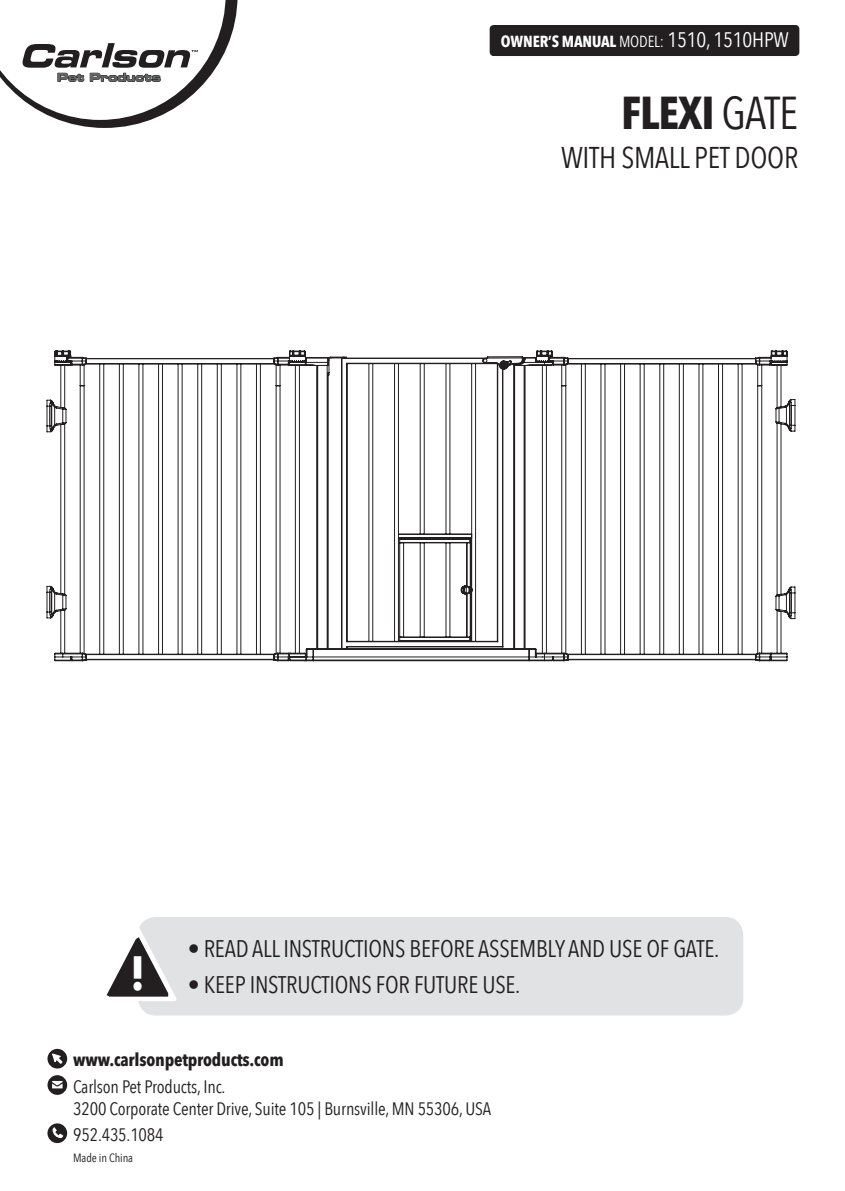
<style>
.page{position:relative;width:845px;height:1191px;background:#fff}
.page>*{position:absolute;margin:0;border:0;box-sizing:border-box;transform-origin:0 0}
.t1{font:700 48px "Avenir Next Condensed";color:#fff}
.t2{font:700 46px "Avenir Next Condensed";letter-spacing:-.025em;color:#231f20}
.t3{font:30px "Avenir Next Condensed";letter-spacing:-.01em;color:#231f20}
.Body__0625_space_aft{font:24px "Avenir Next Condensed";letter-spacing:-.01em;color:#231f20}
.t4{font:18px "Avenir Next Condensed";letter-spacing:-.01em;color:#231f20}
.t5{font:700 18px "Avenir Next Condensed";letter-spacing:-.01em;color:#231f20}
.t6{font:700 16px "Avenir Next Condensed";letter-spacing:-.01em;color:#fff}
.t7{font:12px "Avenir Next Condensed";letter-spacing:-.01em;color:#231f20}
.s1{font-weight:400}
.s2{font-weight:400;font-size:21px}
</style>
<div class="page">
<svg style="left:46px;top:350px;width:750px;height:312px"></svg>
<svg style="left:0;top:0;width:238px;height:128px"></svg>
<div style="left:490px;top:25px;width:309px;height:31px;background:#231f20;border-radius:4px"></div>
<svg style="left:47px;top:1048px;width:20px;height:20px"></svg>
<svg style="left:51px;top:1052px;width:13px;height:13px"></svg>
<div style="left:47px;top:1123px;width:20px;height:20px;background:#231f20;border-radius:50%"></div>
<svg style="left:53px;top:1127px;width:10px;height:11px"></svg>
<div style="left:47px;top:1075px;width:20px;height:19px;background:#231f20;border-radius:50%"></div>
<svg style="left:52px;top:1081px;width:11px;height:7px"></svg>
<div style="left:138px;top:917px;width:605px;height:98px;background:#e1e2e4;border-radius:18px"></div>
<svg style="left:106px;top:921px;width:70px;height:93px"></svg>
<p class="t6" style="left:501px;top:32px;width:289px">OWNER’S MANUAL <span class="s1">MODEL:</span> <span class="s2">1510, 1510HPW</span></p>
<p class="t2" style="left:621px;top:85px;width:178px">FLEXI <span class="s1">GATE</span></p>
<p class="t3" style="left:561px;top:132px;width:239px">WITH SMALL PET DOOR</p>
<p class="t1" style="left:130px;top:944px;width:17px">!</p>
<p class="Body__0625_space_aft" style="left:188px;top:928px;width:533px">• READ ALL INSTRUCTIONS BEFORE ASSEMBLY AND USE OF GATE.</p>
<p class="Body__0625_space_aft" style="left:188px;top:964px;width:334px">• KEEP INSTRUCTIONS FOR FUTURE USE.</p>
<p class="t5" style="left:73px;top:1049px;width:212px">www.carlsonpetproducts.com</p>
<p class="t4" style="left:73px;top:1071px;width:154px">Carlson Pet Products, Inc.</p>
<p class="t4" style="left:73px;top:1092px;width:419px">3200 Corporate Center Drive, Suite 105 | Burnsville, MN 55306, USA</p>
<p class="t4" style="left:73px;top:1119px;width:92px">952.435.1084</p>
<p class="t7" style="left:73px;top:1147px;width:61px">Made in China</p>
</div>
